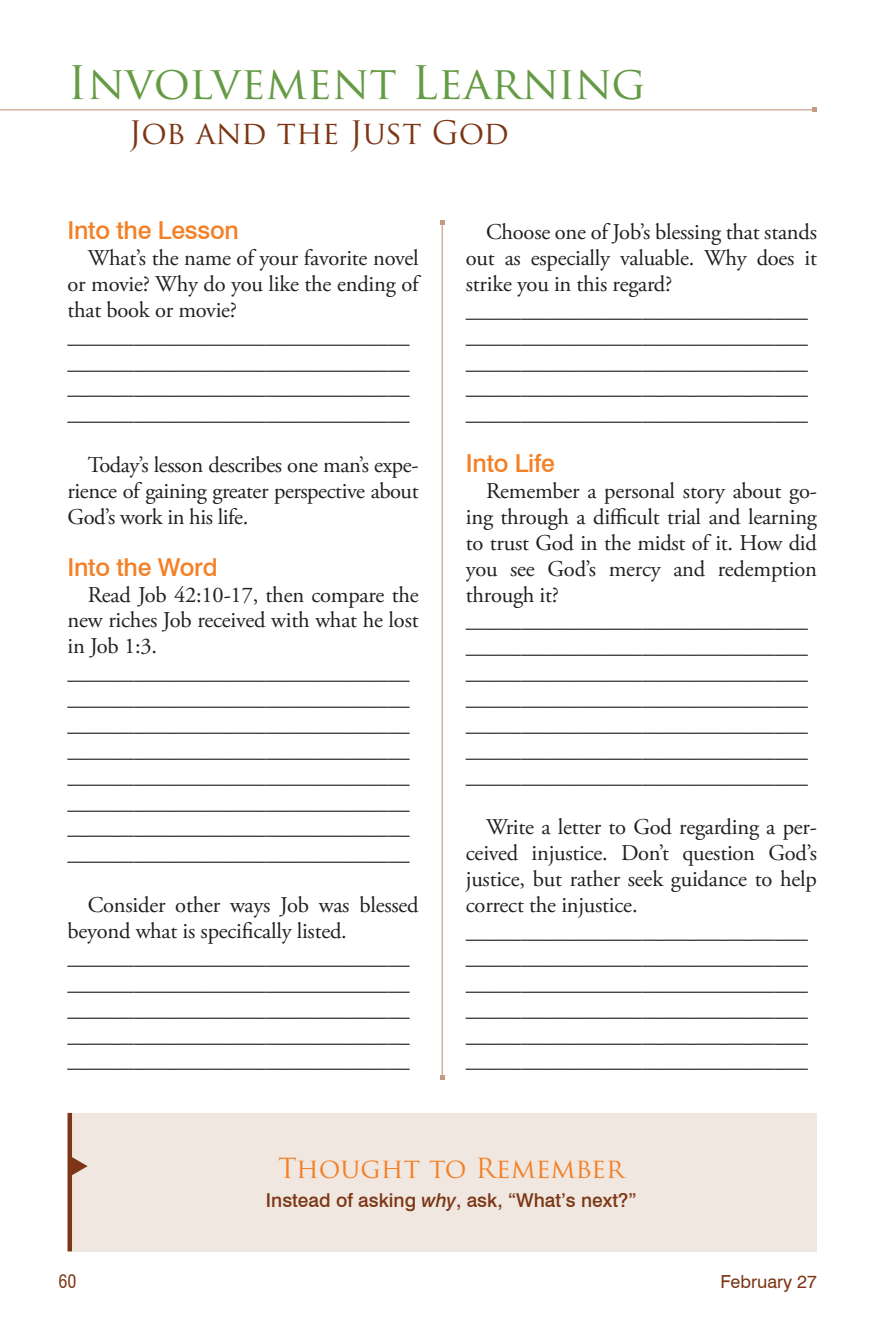
<style>
.page{position:relative;width:871px;height:1337px;background:#fff}
.page>*{position:absolute;margin:0;border:0;box-sizing:border-box;transform-origin:0 0}
.IL_Feature_Title_1{font:45px "Trajan Pro";color:#659b44}
.IL_Feature_Title_2{font:31.5px "Trajan Pro";color:#7c3615}
.Key_Verse_Head{font:27px "Trajan Pro";color:#f48026}
.IL_Subhead{font:500 24.75px "Swiss 721 BT";letter-spacing:-.01em;color:#f48026}
.Body{font:22.5px/25.9px "Adobe Garamond Pro";letter-spacing:-.015em;color:#231f20;text-align:justify}
.Key_Verse_Body{font:500 19.12px "Swiss 721 BT";color:#7c3615}
.t1{font:18px "Swiss 721 BT";color:#7c3615}
.t2{font:condensed 18px "Swiss 721 BT";color:#7c3615}
.s1{font-style:italic}
</style>
<div class="page">
<hr style="left:442px;top:223px;width:1px;height:854px;background:#c39b84">
<svg style="left:440px;top:220px;width:4px;height:5px"></svg>
<svg style="left:440px;top:1075px;width:4px;height:5px"></svg>
<hr style="left:0;top:109px;width:814px;height:1px;background:#c39b84">
<svg style="left:812px;top:108px;width:5px;height:4px"></svg>
<div style="left:72px;top:1112px;width:745px;height:139px;background:#f0e7e0"></div>
<hr style="left:68px;top:1112px;width:4px;height:139px;background:#7c3615">
<svg style="left:72px;top:1157px;width:16px;height:19px"></svg>
<p class="IL_Feature_Title_1" style="left:68px;top:54px;width:579px">Involvement Learning</p>
<p class="IL_Feature_Title_2" style="left:129px;top:113px;width:382px">Job and the Just God</p>
<p class="IL_Subhead" style="left:68px;top:215px;width:173px">Into the Lesson</p>
<p class="Body" style="left:68px;top:246px;width:355px;text-indent:20px">What’s the name of your favorite novel or movie? Why do you like the ending of that book or movie?</p>
<p class="Body" style="left:68px;top:323px;width:343px">_______________________________</p>
<p class="Body" style="left:68px;top:349px;width:343px">_______________________________</p>
<p class="Body" style="left:68px;top:375px;width:343px">_______________________________</p>
<p class="Body" style="left:68px;top:401px;width:343px">_______________________________</p>
<p class="Body" style="left:68px;top:453px;width:353px;text-indent:20px">Today’s lesson describes one man’s expe&shy;rience of gaining greater perspective about God’s work in his life.</p>
<p class="IL_Subhead" style="left:68px;top:552px;width:152px">Into the Word</p>
<p class="Body" style="left:68px;top:582px;width:353px;text-indent:20px">Read Job 42:10-17, then compare the new riches Job received with what he lost in Job 1:3.</p>
<p class="Body" style="left:68px;top:660px;width:343px">_______________________________</p>
<p class="Body" style="left:68px;top:686px;width:343px">_______________________________</p>
<p class="Body" style="left:68px;top:711px;width:343px">_______________________________</p>
<p class="Body" style="left:68px;top:737px;width:343px">_______________________________</p>
<p class="Body" style="left:68px;top:763px;width:343px">_______________________________</p>
<p class="Body" style="left:68px;top:789px;width:343px">_______________________________</p>
<p class="Body" style="left:68px;top:815px;width:343px">_______________________________</p>
<p class="Body" style="left:68px;top:841px;width:343px">_______________________________</p>
<p class="Body" style="left:68px;top:893px;width:353px;text-indent:20px">Consider other ways Job was blessed beyond what is specifically listed.</p>
<p class="Body" style="left:68px;top:944px;width:343px">_______________________________</p>
<p class="Body" style="left:68px;top:970px;width:343px">_______________________________</p>
<p class="Body" style="left:68px;top:996px;width:343px">_______________________________</p>
<p class="Body" style="left:68px;top:1022px;width:343px">_______________________________</p>
<p class="Body" style="left:68px;top:1048px;width:343px">_______________________________</p>
<p class="Body" style="left:466px;top:220px;width:353px;text-indent:20px">Choose one of Job’s blessing that stands out as especially valuable. Why does it strike you in this regard?</p>
<p class="Body" style="left:466px;top:297px;width:343px">_______________________________</p>
<p class="Body" style="left:466px;top:323px;width:343px">_______________________________</p>
<p class="Body" style="left:466px;top:349px;width:343px">_______________________________</p>
<p class="Body" style="left:466px;top:375px;width:343px">_______________________________</p>
<p class="Body" style="left:466px;top:401px;width:343px">_______________________________</p>
<p class="IL_Subhead" style="left:466px;top:448px;width:90px">Into Life</p>
<p class="Body" style="left:466px;top:479px;width:353px;text-indent:20px">Remember a personal story about go&shy;ing through a difficult trial and learning to trust God in the midst of it. How did you see God’s mercy and redemption through it?</p>
<p class="Body" style="left:466px;top:608px;width:343px">_______________________________</p>
<p class="Body" style="left:466px;top:634px;width:343px">_______________________________</p>
<p class="Body" style="left:466px;top:660px;width:343px">_______________________________</p>
<p class="Body" style="left:466px;top:686px;width:343px">_______________________________</p>
<p class="Body" style="left:466px;top:711px;width:343px">_______________________________</p>
<p class="Body" style="left:466px;top:737px;width:343px">_______________________________</p>
<p class="Body" style="left:466px;top:763px;width:343px">_______________________________</p>
<p class="Body" style="left:466px;top:815px;width:353px;text-indent:20px">Write a letter to God regarding a per&shy;ceived injustice. Don’t question God’s justice, but rather seek guidance to help correct the injustice.</p>
<p class="Body" style="left:466px;top:918px;width:343px">_______________________________</p>
<p class="Body" style="left:466px;top:944px;width:343px">_______________________________</p>
<p class="Body" style="left:466px;top:970px;width:343px">_______________________________</p>
<p class="Body" style="left:466px;top:996px;width:343px">_______________________________</p>
<p class="Body" style="left:466px;top:1022px;width:343px">_______________________________</p>
<p class="Body" style="left:466px;top:1048px;width:343px">_______________________________</p>
<p class="Key_Verse_Head" style="left:278px;top:1150px;width:348px">Thought to Remember</p>
<p class="Key_Verse_Body" style="left:266px;top:1188px;width:372px">Instead of asking <span class="s1">why</span>, ask, “What’s next?”</p>
<p class="t2" style="left:59px;top:1270px;width:19px">60</p>
<p class="t1" style="left:720px;top:1270px;width:98px">February 27</p>
</div>
